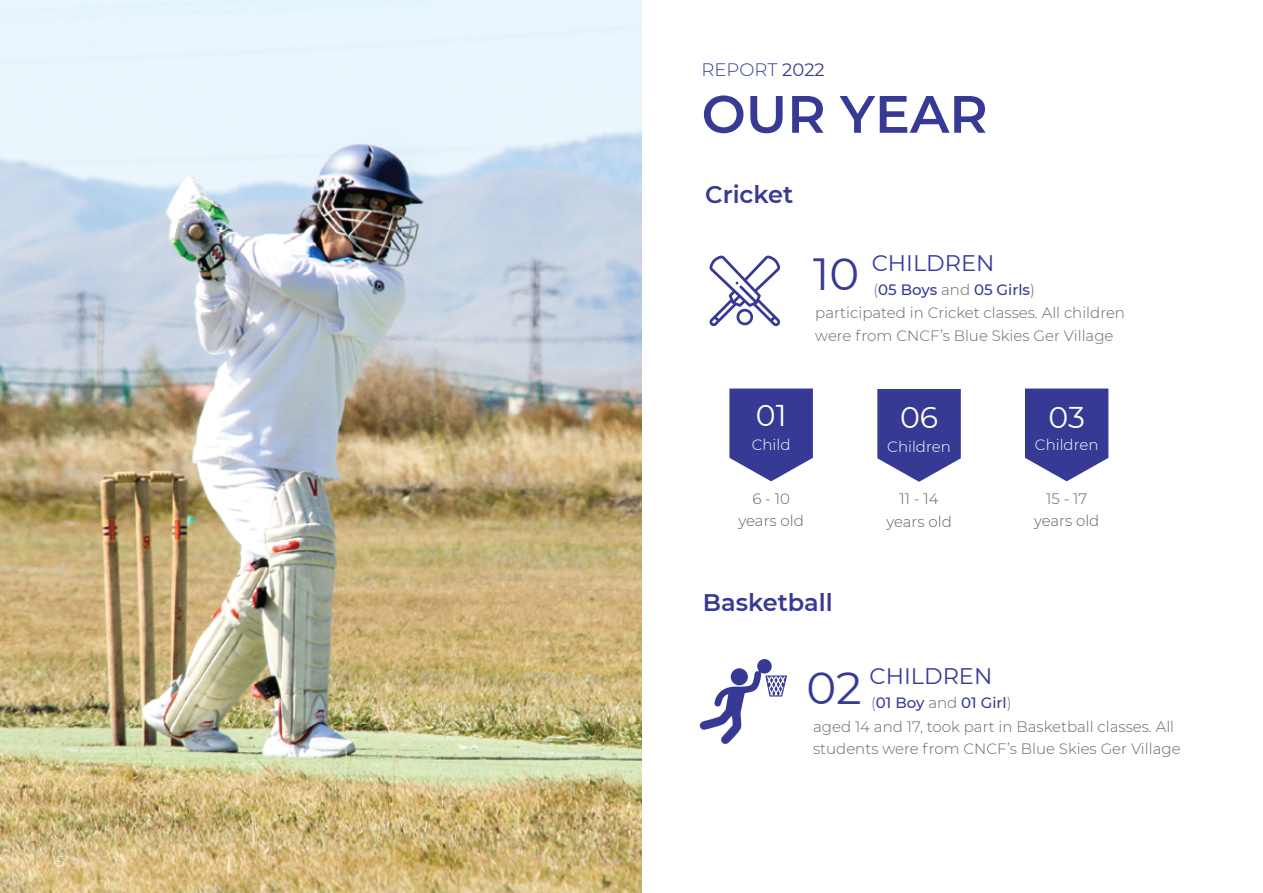
<style>
.page{position:relative;width:1263px;height:893px;background:#fff}
.page>*{position:absolute;margin:0;border:0;box-sizing:border-box;transform-origin:0 0}
.t1{font:600 52.5px "Montserrat";color:#373a94}
.t2{font:45px "Montserrat";color:#373a94}
.t3{font:30px "Montserrat";color:#fff}
.t4{font:600 24px "Montserrat";color:#373a94}
.t5{font:22.5px "Montserrat";color:#373a94}
.t6{font:300 18px "Montserrat";color:#373a94}
.t7{font:300 15px/22.5px "Montserrat";color:#666767}
.t8{font:300 15px/22.5px "Montserrat";color:#606161;text-align:center}
.t9{font:500 15px "Montserrat";color:#373a94}
.t10{font:300 15px "Montserrat";color:#fff}
.s1{font-weight:400}
.s2{font-weight:300;color:#666767}
</style>
<div class="page">
<svg style="left:709px;top:255px;width:71px;height:71px"></svg>
<svg style="left:729px;top:389px;width:84px;height:92px;background:#5053a1"></svg>
<svg style="left:877px;top:389px;width:84px;height:93px;background:#5154a2"></svg>
<svg style="left:1025px;top:389px;width:83px;height:92px;background:#4f52a1"></svg>
<svg style="left:700px;top:659px;width:87px;height:85px"></svg>
<img style="left:0;top:0;width:641px;height:893px">
<p class="t10" style="left:56px;top:852px;width:10px">5</p>
<p class="t6" style="left:701px;top:57px;width:125px">REPORT <span class="s1">2022</span></p>
<h1 class="t1" style="left:701px;top:77px;width:288px">OUR YEAR</h1>
<h3 class="t4" style="left:705px;top:177px;width:90px">Cricket</h3>
<h3 class="t5" style="left:872px;top:248px;width:124px">CHILDREN</h3>
<p class="t7" style="left:815px;top:301px;width:311px">participated in Cricket classes. All children were from CNCF’s Blue Skies Ger Village</p>
<h2 class="t2" style="left:813px;top:243px;width:48px">10</h2>
<p class="t9" style="left:873px;top:280px;width:163px"><span class="s2">(</span>05 Boys <span class="s2">and</span> 05 Girls<span class="s2">)</span></p>
<h3 class="t3" style="left:756px;top:395px;width:32px">01</h3>
<p class="t10" style="left:752px;top:435px;width:40px">Child</p>
<p class="t8" style="left:738px;top:487px;width:67px">6 - 10 years old</p>
<h3 class="t3" style="left:900px;top:397px;width:40px">06</h3>
<p class="t10" style="left:887px;top:437px;width:65px">Children</p>
<p class="t8" style="left:886px;top:487px;width:67px">11 - 14 years old</p>
<h3 class="t3" style="left:1048px;top:396px;width:38px">03</h3>
<p class="t10" style="left:1035px;top:435px;width:65px">Children</p>
<p class="t8" style="left:1034px;top:487px;width:67px">15 - 17 years old</p>
<h3 class="t4" style="left:703px;top:585px;width:131px">Basketball</h3>
<h3 class="t5" style="left:869px;top:661px;width:124px">CHILDREN</h3>
<p class="t7" style="left:813px;top:714px;width:369px">aged 14 and 17, took part in Basketball classes. All students were from CNCF’s Blue Skies Ger Village</p>
<h2 class="t2" style="left:806px;top:657px;width:57px">02</h2>
<p class="t9" style="left:871px;top:693px;width:142px"><span class="s2">(</span>01 Boy <span class="s2">and</span> 01 Girl<span class="s2">)</span></p>
</div>
